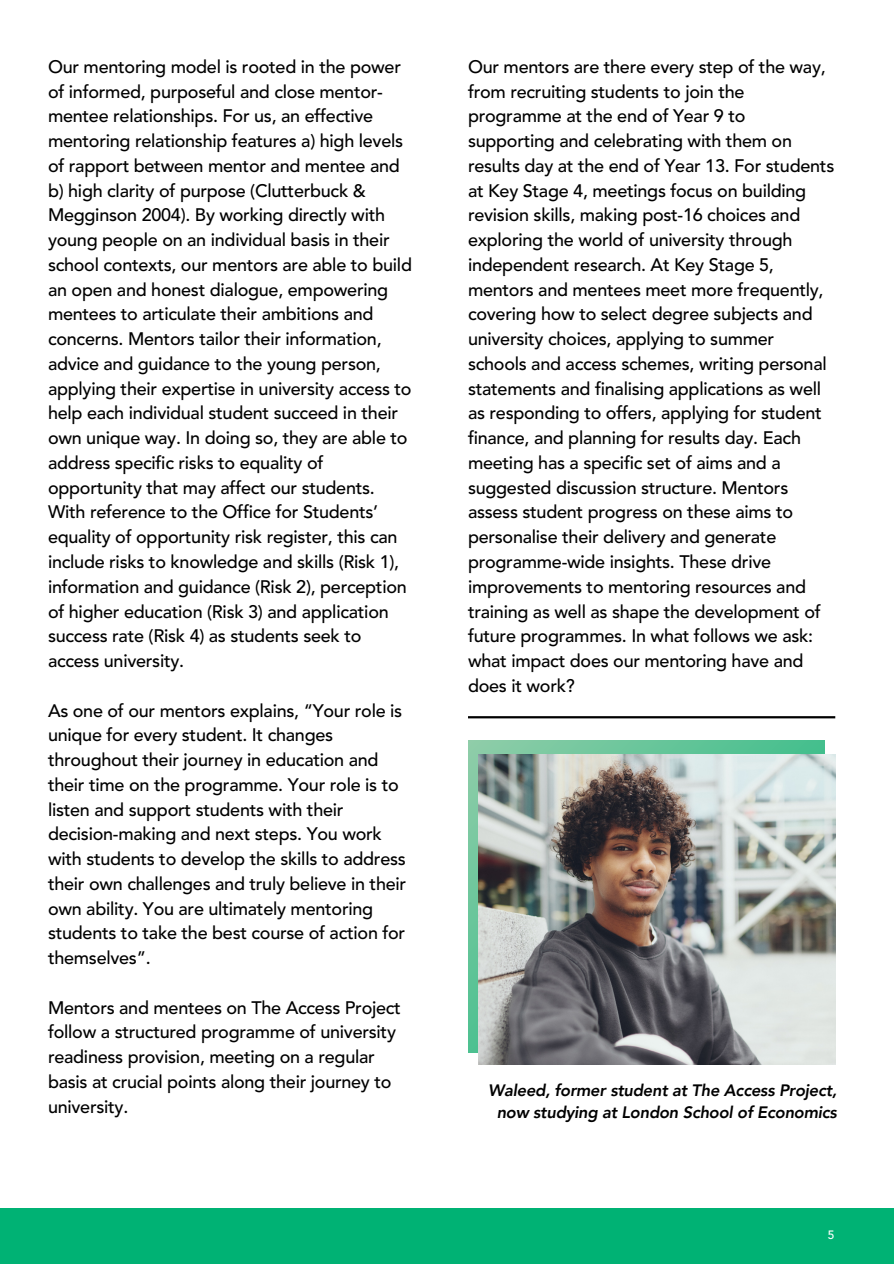
<style>
.page{position:relative;width:894px;height:1264px;background:#fff}
.page>*{position:absolute;margin:0;border:0;box-sizing:border-box;transform-origin:0 0}
.t1{font:500 18px/24.8px "Avenir LT Std";letter-spacing:-.015em;color:#000}
.t2{font:italic 800 16.5px/22.5px "Avenir LT Pro";letter-spacing:-.015em;color:#000;text-align:center}
.t3{font:500 12px "Avenir LT Std";color:#fff}
</style>
<div class="page">
<div style="left:0;top:1207px;width:893px;height:56px;background:#00b274"></div>
<hr style="left:468px;top:716px;width:367px;height:2px;background:#000">
<svg style="left:468px;top:740px;width:356px;height:312px;background:#6ac59b"></svg>
<img style="left:478px;top:754px;width:357px;height:310px">
<h1 class="t1" style="left:48px;top:56px;width:365px">Our mentoring model is rooted in the power of informed, purposeful and close mentor&shy;mentee relationships. For us, an effective mentoring relationship features a) high levels of rapport between mentor and mentee and b) high clarity of purpose (Clutterbuck &amp; Megginson 2004). By working directly with young people on an individual basis in their school contexts, our mentors are able to build an open and honest dialogue, empowering mentees to articulate their ambitions and concerns. Mentors tailor their information, advice and guidance to the young person, applying their expertise in university access to help each individual student succeed in their own unique way. In doing so, they are able to address specific risks to equality of opportunity that may affect our students.<br>With reference to the Office for Students’ equality of opportunity risk register, this can include risks to knowledge and skills (Risk 1), information and guidance (Risk 2), perception of higher education (Risk 3) and application success rate (Risk 4) as students seek to access university.</h1>
<h1 class="t1" style="left:48px;top:699px;width:359px">As one of our mentors explains, “Your role is unique for every student. It changes throughout their journey in education and their time on the programme. Your role is to listen and support students with their decision-making and next steps. You work with students to develop the skills to address their own challenges and truly believe in their own ability. You are ultimately mentoring students to take the best course of action for themselves”.</h1>
<p class="t1" style="left:48px;top:996px;width:354px">Mentors and mentees on The Access Project follow a structured programme of university readiness provision, meeting on a regular basis at crucial points along their journey to university.</p>
<p class="t1" style="left:468px;top:56px;width:368px">Our mentors are there every step of the way, from recruiting students to join the programme at the end of Year 9 to supporting and celebrating with them on results day at the end of Year 13. For students at Key Stage 4, meetings focus on building revision skills, making post-16 choices and exploring the world of university through independent research. At Key Stage 5, mentors and mentees meet more frequently, covering how to select degree subjects and university choices, applying to summer schools and access schemes, writing personal statements and finalising applications as well as responding to offers, applying for student finance, and planning for results day. Each meeting has a specific set of aims and a suggested discussion structure. Mentors assess student progress on these aims to personalise their delivery and generate programme-wide insights. These drive improvements to mentoring resources and training as well as shape the development of future programmes. In what follows we ask: what impact does our mentoring have and does it work?</p>
<p class="t2" style="left:488px;top:1080px;width:350px">Waleed, former student at The Access Project, now studying at London School of Economics</p>
<h1 class="t3" style="left:827px;top:1229px;width:8px">5</h1>
</div>
